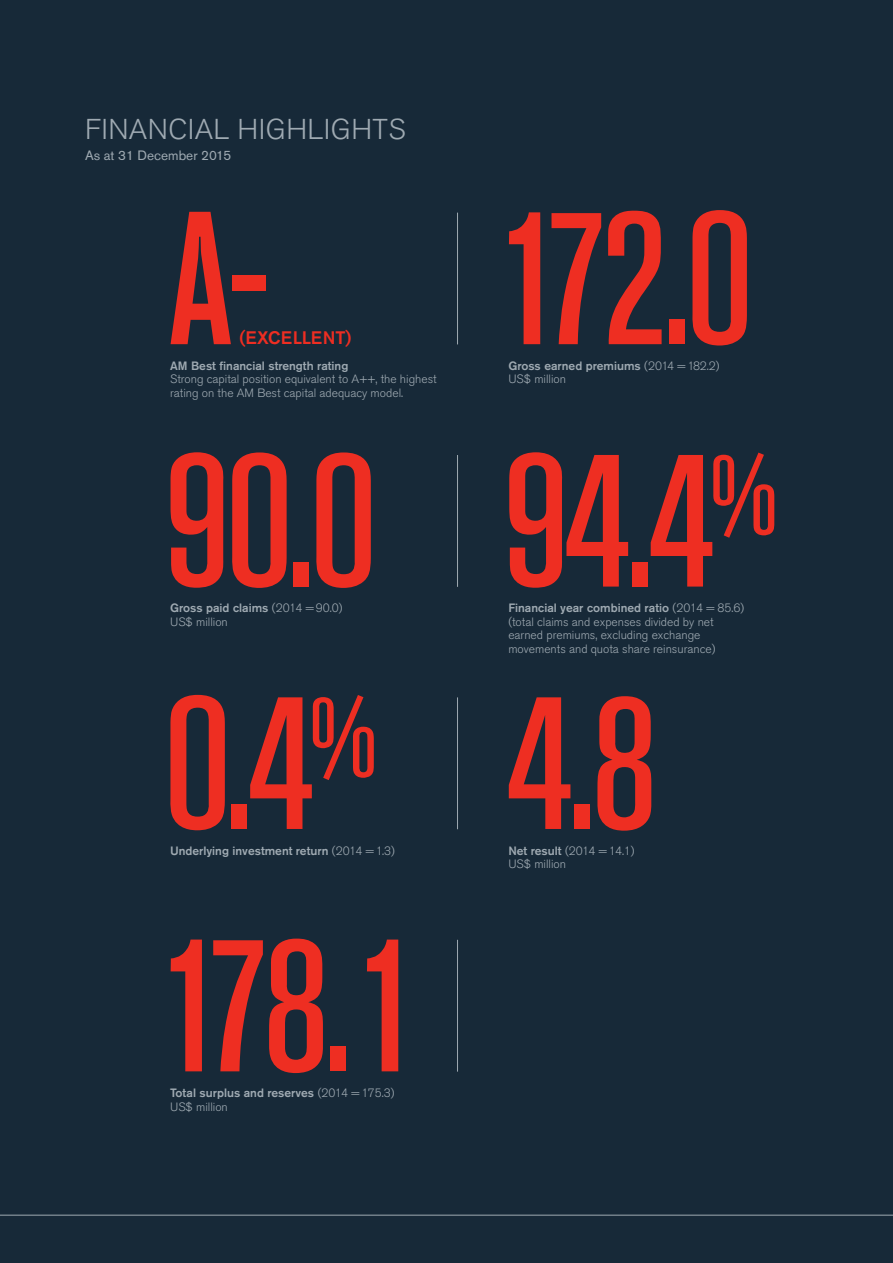
<style>
.page{position:relative;width:893px;height:1263px;background:#172938}
.page>*{position:absolute;margin:0;border:0;box-sizing:border-box;transform-origin:0 0}
.t1{font:500 187.5px/242.4px "Akzidenz Grot Con BQ";letter-spacing:-.045em;color:#ee2e22}
.t2{font:300 28.5px "Akzidenz Grotesk BE";letter-spacing:.015em;color:#9faab2}
.t3{font:500 18px "Akzidenz Grotesk BE";color:#ee2e22}
.t4{font:13.5px "Akzidenz Grotesk BE";color:#9faab2}
.t5{font:300 12px/13.5px "Akzidenz Grotesk BE";color:#9faab2}
.t6{font:500 12px/13.5px "Akzidenz Grotesk BE";color:#9faab2}
.s1{font-weight:500}
.s2{font-weight:300}
</style>
<div class="page">
<hr style="left:457px;top:213px;width:1px;height:131px;background:#9faab2">
<hr style="left:457px;top:455px;width:1px;height:132px;background:#9faab2">
<hr style="left:457px;top:697px;width:1px;height:132px;background:#9faab2">
<hr style="left:457px;top:940px;width:1px;height:131px;background:#9faab2">
<hr style="left:0;top:1215px;width:893px;height:1px;background:#9faab2">
<h2 class="t2" style="left:85px;top:113px;width:322px">FINANCIAL HIGHLIGHTS</h2>
<p class="t4" style="left:85px;top:151px;width:148px">As at 31 December 2015</p>
<h1 class="t1" style="left:169px;top:153px;width:102px">A-</h1>
<h3 class="t3" style="left:240px;top:331px;width:113px">(EXCELLENT)</h3>
<p class="t6" style="left:170px;top:360px;width:180px">AM Best financial strength rating</p>
<p class="t5" style="left:170px;top:373px;width:268px">Strong capital position equivalent to A++, the highest rating on the AM Best capital adequacy model.</p>
<h1 class="t1" style="left:496px;top:153px;width:258px">172.0</h1>
<p class="t5" style="left:508px;top:359px;width:213px"><span class="s1">Gross earned premiums</span> (2014 = 182.2)<br>US$ million</p>
<h1 class="t1" style="left:158px;top:395px;width:620px">90.0 94.4<sup>%<br></sup>0.4<sup>%</sup> 4.8<br>178.1</h1>
<p class="t5" style="left:170px;top:602px;width:174px"><span class="s1">Gross paid claims</span> (2014 = 90.0)<br>US$ million</p>
<p class="t5" style="left:508px;top:602px;width:237px"><span class="s1">Financial year combined ratio</span> (2014 = 85.6) (total claims and expenses divided by net earned premiums, excluding exchange movements and quota share reinsurance)</p>
<p class="t6" style="left:170px;top:845px;width:226px">Underlying investment return <span class="s2">(2014 = 1.3)</span></p>
<p class="t5" style="left:508px;top:844px;width:128px"><span class="s1">Net result</span> (2014 = 14.1)<br>US$ million</p>
<p class="t6" style="left:170px;top:1087px;width:226px">Total surplus and reserves <span class="s2">(2014 = 175.3)<br>US$ million</span></p>
</div>
